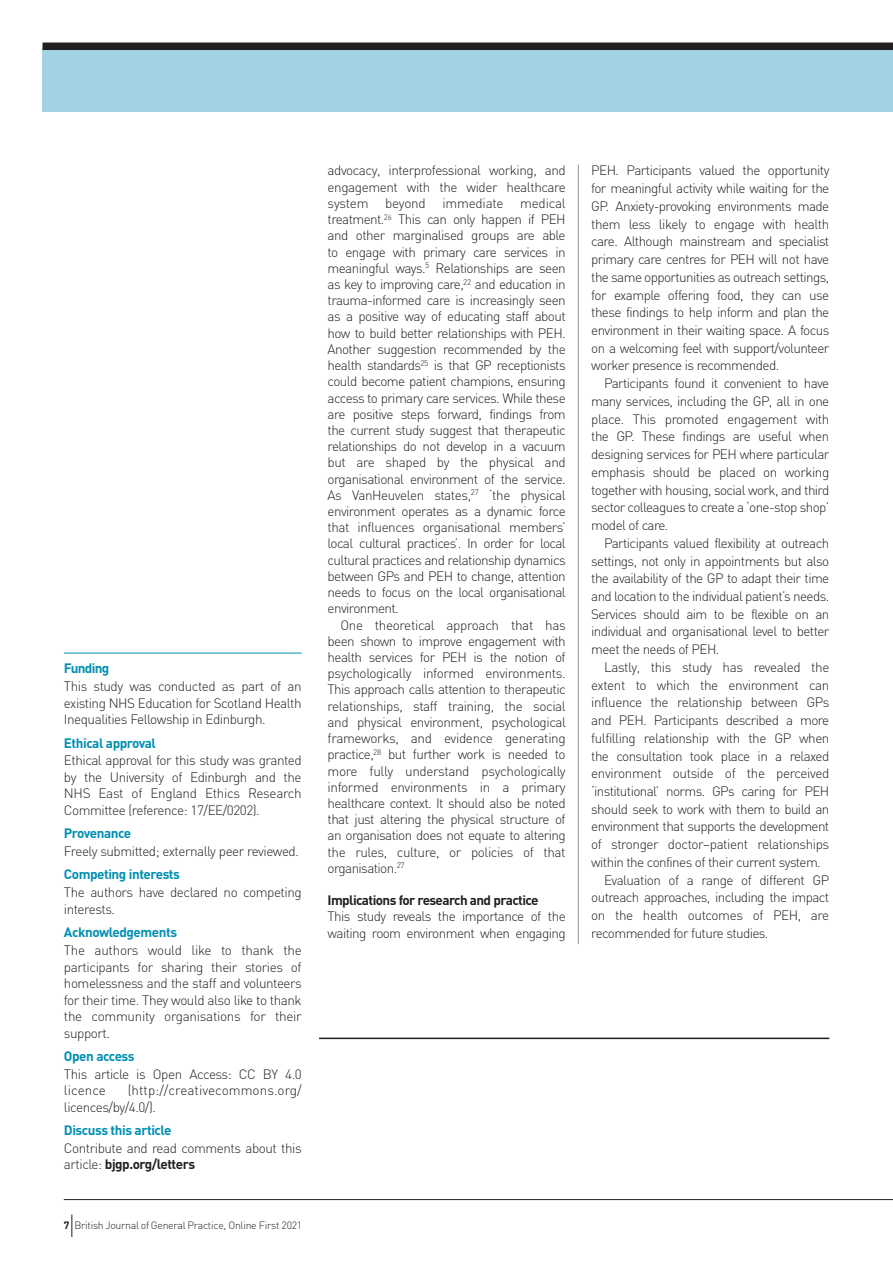
<style>
.page{position:relative;width:893px;height:1263px;background:#fff}
.page>*{position:absolute;margin:0;border:0;box-sizing:border-box;transform-origin:0 0}
.t1{font:300 13.5px/16.2px "DIN";letter-spacing:-.045em;color:#231f20;text-align:justify}
.t2{font:700 13.5px "DIN";letter-spacing:-.035em;color:#008fb3}
.t3{font:300 13.5px/16.5px "DIN";letter-spacing:.005em;color:#231f20}
.t4{font:700 13.5px "DIN";letter-spacing:-.045em;color:#231f20}
.t5{font:300 10.5px "DIN";letter-spacing:-.025em;color:#231f20}
.s1{font-weight:700}
</style>
<div class="page">
<div style="left:43px;top:48px;width:850px;height:64px;background:#a2d2e3"></div>
<div style="left:43px;top:43px;width:850px;height:7px;background:#231f20"></div>
<hr style="left:64px;top:1199px;width:829px;height:1px;background:#231f20">
<svg style="left:71px;top:1214px;width:1px;height:23px"></svg>
<hr style="left:578px;top:165px;width:1px;height:779px;background:#939598">
<hr style="left:64px;top:653px;width:238px;height:1px;background:#008fb3">
<hr style="left:319px;top:1037px;width:510px;height:2px;background:#231f20">
<p class="t2" style="left:64px;top:660px;width:47px">Funding</p>
<p class="t1" style="left:64px;top:678px;width:239px">This study was conducted as part of an existing NHS Education for Scotland Health Inequalities Fellowship in Edinburgh.</p>
<p class="t2" style="left:64px;top:734px;width:94px">Ethical approval</p>
<p class="t1" style="left:64px;top:752px;width:239px">Ethical approval for this study was granted by the University of Edinburgh and the NHS East of England Ethics Research Committee (reference: 17/EE/0202).</p>
<p class="t2" style="left:64px;top:824px;width:69px">Provenance</p>
<p class="t1" style="left:64px;top:843px;width:237px">Freely submitted; externally peer reviewed.</p>
<p class="t2" style="left:64px;top:866px;width:117px">Competing interests</p>
<p class="t1" style="left:64px;top:884px;width:239px">The authors have declared no competing interests.</p>
<p class="t2" style="left:64px;top:923px;width:115px">Acknowledgements</p>
<p class="t1" style="left:64px;top:942px;width:239px">The authors would like to thank the participants for sharing their stories of homelessness and the staff and volunteers for their time. They would also like to thank the community organisations for their support.</p>
<p class="t2" style="left:64px;top:1047px;width:72px">Open access</p>
<p class="t1" style="left:64px;top:1065px;width:239px">This article is Open Access: CC BY 4.0 licence</p>
<p class="t3" style="left:64px;top:1082px;width:239px;text-indent:64px">(http://creativecommons.org/ licences/by/4.0/).</p>
<p class="t2" style="left:64px;top:1121px;width:109px">Discuss this article</p>
<p class="t1" style="left:64px;top:1140px;width:239px">Contribute and read comments about this article: <span class="s1">bjgp.org/letters</span></p>
<p class="t5" style="left:64px;top:1219px;width:240px"><span class="s1">7</span> British Journal of General Practice, Online First 2021</p>
<p class="t1" style="left:328px;top:162px;width:240px">advocacy, interprofessional working, and engagement with the wider healthcare system beyond immediate medical treatment.<sup>26</sup> This can only happen if PEH and other marginalised groups are able to engage with primary care services in meaningful ways.<sup>5</sup> Relationships are seen as key to improving care,<sup>22</sup> and education in trauma-informed care is increasingly seen as a positive way of educating staff about how to build better relationships with PEH.<br>Another suggestion recommended by the health standards<sup>25</sup> is that GP receptionists could become patient champions, ensuring access to primary care services. While these are positive steps forward, findings from the current study suggest that therapeutic relationships do not develop in a vacuum but are shaped by the physical and organisational environment of the service.<br>As VanHeuvelen states,<sup>27</sup> ‘the physical environment operates as a dynamic force that influences organisational members’ local cultural practices’. In order for local cultural practices and relationship dynamics between GPs and PEH to change, attention needs to focus on the local organisational environment.</p>
<p class="t1" style="left:328px;top:616px;width:240px;text-indent:13px">One theoretical approach that has been shown to improve engagement with health services for PEH is the notion of psychologically informed environments.<br>This approach calls attention to therapeutic relationships, staff training, the social and physical environment, psychological frameworks, and evidence generating practice,<sup>28</sup> but further work is needed to more fully understand psychologically informed environments in a primary healthcare context. It should also be noted that just altering the physical structure of an organisation does not equate to altering the rules, culture, or policies of that organisation.<sup>27</sup></p>
<p class="t4" style="left:328px;top:891px;width:212px">Implications for research and practice</p>
<p class="t1" style="left:328px;top:908px;width:240px">This study reveals the importance of the waiting room environment when engaging</p>
<p class="t1" style="left:591px;top:162px;width:240px;line-height:17.7px">PEH. Participants valued the opportunity for meaningful activity while waiting for the GP. Anxiety-provoking environments made them less likely to engage with health care. Although mainstream and specialist primary care centres for PEH will not have the same opportunities as outreach settings, for example offering food, they can use these findings to help inform and plan the environment in their waiting space. A focus on a welcoming feel with support/volunteer worker presence is recommended.</p>
<p class="t1" style="left:591px;top:374px;width:240px;line-height:17.7px;text-indent:13px">Participants found it convenient to have many services, including the GP, all in one place. This promoted engagement with the GP. These findings are useful when designing services for PEH where particular emphasis should be placed on working together with housing, social work, and third sector colleagues to create a ‘one-stop shop’ model of care.</p>
<p class="t1" style="left:591px;top:534px;width:240px;line-height:17.7px;text-indent:13px">Participants valued flexibility at outreach settings, not only in appointments but also the availability of the GP to adapt their time and location to the individual patient’s needs.<br>Services should aim to be flexible on an individual and organisational level to better meet the needs of PEH.</p>
<p class="t1" style="left:604px;top:659px;width:227px">Lastly, this study has revealed the</p>
<p class="t1" style="left:591px;top:676px;width:240px">extent to which the environment can</p>
<p class="t1" style="left:591px;top:694px;width:240px">influence the relationship between GPs</p>
<p class="t1" style="left:591px;top:712px;width:240px">and PEH. Participants described a more</p>
<p class="t1" style="left:591px;top:730px;width:240px">fulfilling relationship with the GP when</p>
<p class="t1" style="left:591px;top:747px;width:240px">the consultation took place in a relaxed</p>
<p class="t1" style="left:591px;top:765px;width:240px">environment outside of the perceived</p>
<p class="t1" style="left:591px;top:783px;width:240px">‘institutional’ norms. GPs caring for PEH</p>
<p class="t1" style="left:591px;top:800px;width:240px">should seek to work with them to build an</p>
<p class="t1" style="left:591px;top:818px;width:240px">environment that supports the development</p>
<p class="t1" style="left:591px;top:836px;width:239px">of stronger doctor–patient relationships</p>
<p class="t1" style="left:591px;top:854px;width:231px">within the confines of their current system.</p>
<p class="t1" style="left:604px;top:871px;width:227px">Evaluation of a range of different GP</p>
<p class="t1" style="left:591px;top:889px;width:240px">outreach approaches, including the impact</p>
<p class="t1" style="left:591px;top:907px;width:240px">on the health outcomes of PEH, are</p>
<p class="t1" style="left:591px;top:925px;width:179px">recommended for future studies.</p>
</div>
